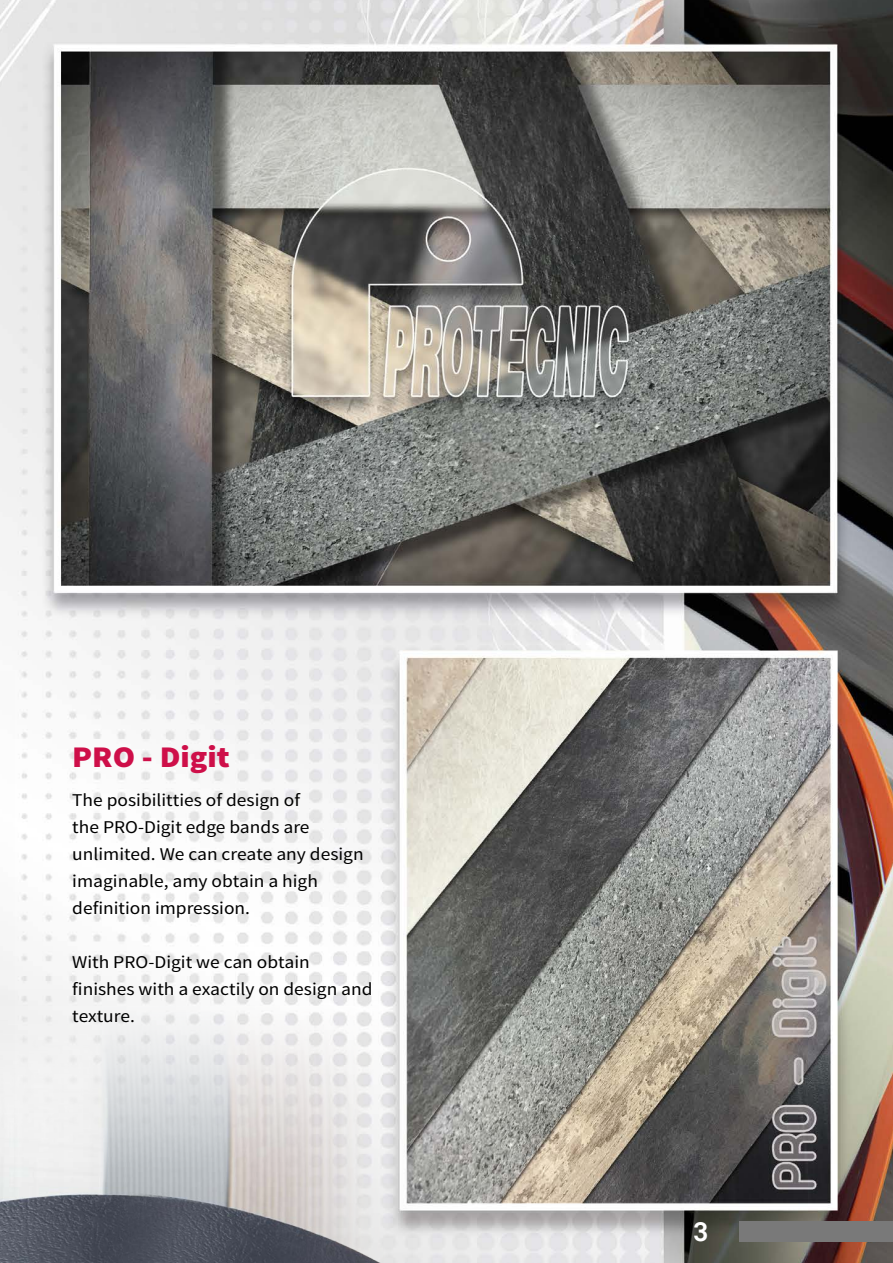
<style>
.page{position:relative;width:893px;height:1263px;background:#fff}
.page>*{position:absolute;margin:0;border:0;box-sizing:border-box;transform-origin:0 0}
.t1{font:900 30px "Source Sans Pro";color:#ce0f49;scale:1.08 1}
.t2{font:700 27px "Akkurat";color:#fff}
.t3{font:18px/27px "Source Sans Pro";color:#000;scale:1.08 1}
</style>
<div class="page">
<img style="left:0;top:0;width:893px;height:1263px">
<img style="left:15px;top:989px;width:398px;height:274px">
<img style="left:0;top:671px;width:15px;height:592px">
<div style="left:740px;top:1221px;width:153px;height:21px;background:#797979"></div>
<h1 class="t1" style="left:72px;top:737px;width:147px">PRO - Digit</h1>
<p class="t3" style="left:72px;top:787px;width:271px">The posibilitties of design of<br>the PRO-Digit edge bands are unlimited. We can create any design imaginable, amy obtain a high definition impression.</p>
<p class="t3" style="left:72px;top:949px;width:280px">With PRO-Digit we can obtain finishes with a exactily on design and texture.</p>
<h2 class="t2" style="left:693px;top:1214px;width:17px">3</h2>
</div>
